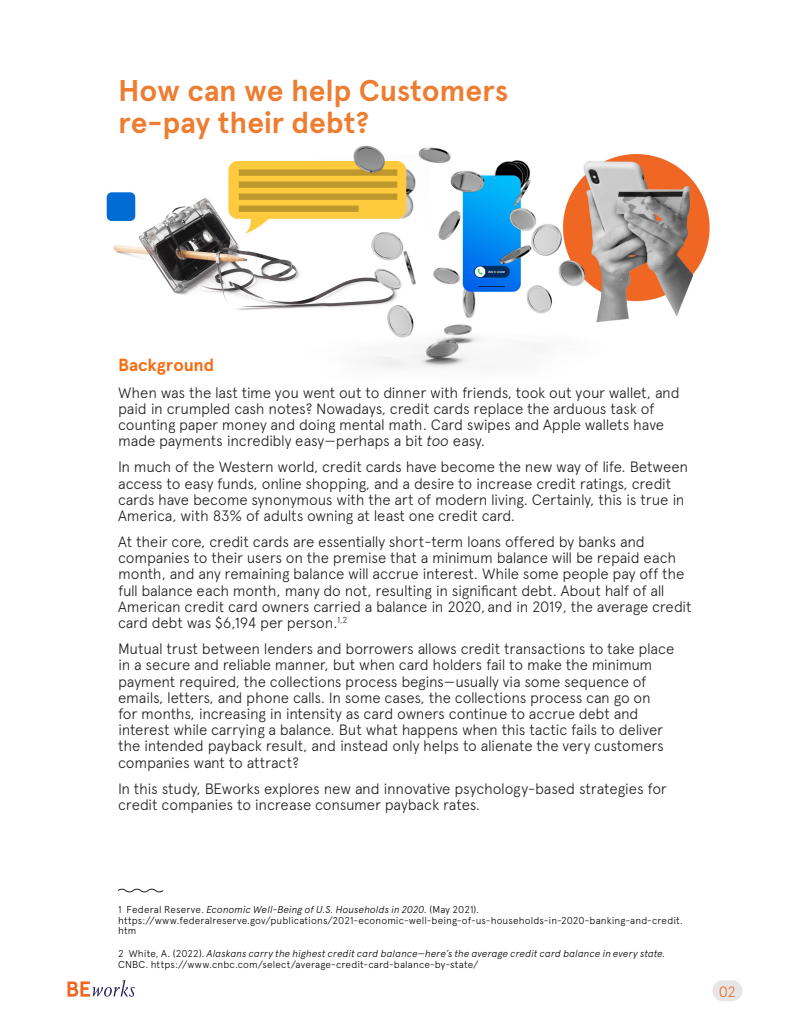
<style>
.page{position:relative;width:810px;height:1035px;background:#fff}
.page>*{position:absolute;margin:0;border:0;box-sizing:border-box;transform-origin:0 0}
.t1{font:700 30px "Apercu Pro";letter-spacing:-.005em;color:#ed7d31}
.Title_1{font:700 17.5px "Apercu Pro";color:#f76b0e}
.t2{font:300 15px/16.2px "Apercu Pro";letter-spacing:-.015em;color:#231f20}
.t3{font:300 15px "Apercu Pro";color:#f06724}
.Footnote_text{font:italic 300 10px/10.8px "Apercu Pro";letter-spacing:.005em;color:#000}
.Footnote_text-2{font:300 10px/10.8px "Apercu Pro";letter-spacing:.01em;color:#000}
.s1{font-style:italic}
.s2{font-style:normal}
</style>
<div class="page">
<img style="left:106px;top:145px;width:604px;height:224px">
<svg style="left:118px;top:888px;width:46px;height:5px"></svg>
<div style="left:712px;top:980px;width:30px;height:21px;background:#e6e6e6;border-radius:10px"></div>
<svg style="left:68px;top:980px;width:67px;height:17px"></svg>
<p class="t1" style="left:118px;top:67px;width:392px">How can we help Customers</p>
<p class="t1" style="left:118px;top:100px;width:253px">re-pay their debt?</p>
<p class="Title_1" style="left:118px;top:352px;width:98px">Background</p>
<p class="t2" style="left:118px;top:383px;width:563px">When was the last time you went out to dinner with friends, took out your wallet, and paid in crumpled cash notes? Nowadays, credit cards replace the arduous task of counting paper money and doing mental math. Card swipes and Apple wallets have made payments incredibly easy—perhaps a bit <span class="s1">too</span> easy.</p>
<p class="t2" style="left:118px;top:458px;width:572px">In much of the Western world, credit cards have become the new way of life. Between access to easy funds, online shopping, and a desire to increase credit ratings, credit cards have become synonymous with the art of modern living. Certainly, this is true in America, with 83% of adults owning at least one credit card.</p>
<p class="t2" style="left:118px;top:532px;width:575px">At their core, credit cards are essentially short-term loans offered by banks and companies to their users on the premise that a minimum balance will be repaid each month, and any remaining balance will accrue interest. While some people pay off the full balance each month, many do not, resulting in significant debt. About half of all American credit card owners carried a balance in 2020, and in 2019, the average credit card debt was $6,194 per person.<sup>1,2</sup></p>
<p class="t2" style="left:118px;top:639px;width:558px">Mutual trust between lenders and borrowers allows credit transactions to take place in a secure and reliable manner, but when card holders fail to make the minimum payment required, the collections process begins—usually via some sequence of emails, letters, and phone calls. In some cases, the collections process can go on<br>for months, increasing in intensity as card owners continue to accrue debt and interest while carrying a balance. But what happens when this tactic fails to deliver the intended payback result, and instead only helps to alienate the very customers companies want to attract?</p>
<p class="t2" style="left:118px;top:779px;width:550px">In this study, BEworks explores new and innovative psychology-based strategies for credit companies to increase consumer payback rates.</p>
<p class="Footnote_text" style="left:118px;top:903px;width:362px"><span class="s2">1 Federal Reserve.</span> Economic Well-Being of U.S. Households in 2020. <span class="s2">(May 2021).</span></p>
<p class="Footnote_text-2" style="left:118px;top:914px;width:566px">https://www.federalreserve.gov/publications/2021-economic-well-being-of-us-households-in-2020-banking-and-credit. htm</p>
<p class="Footnote_text" style="left:118px;top:947px;width:549px"><span class="s2">2 White, A. (2022).</span> Alaskans carry the highest credit card balance—here’s the average credit card balance in every state.<br><span class="s2">CNBC. https://www.cnbc.com/select/average-credit-card-balance-by-state/</span></p>
<p class="t3" style="left:719px;top:980px;width:19px">02</p>
</div>
